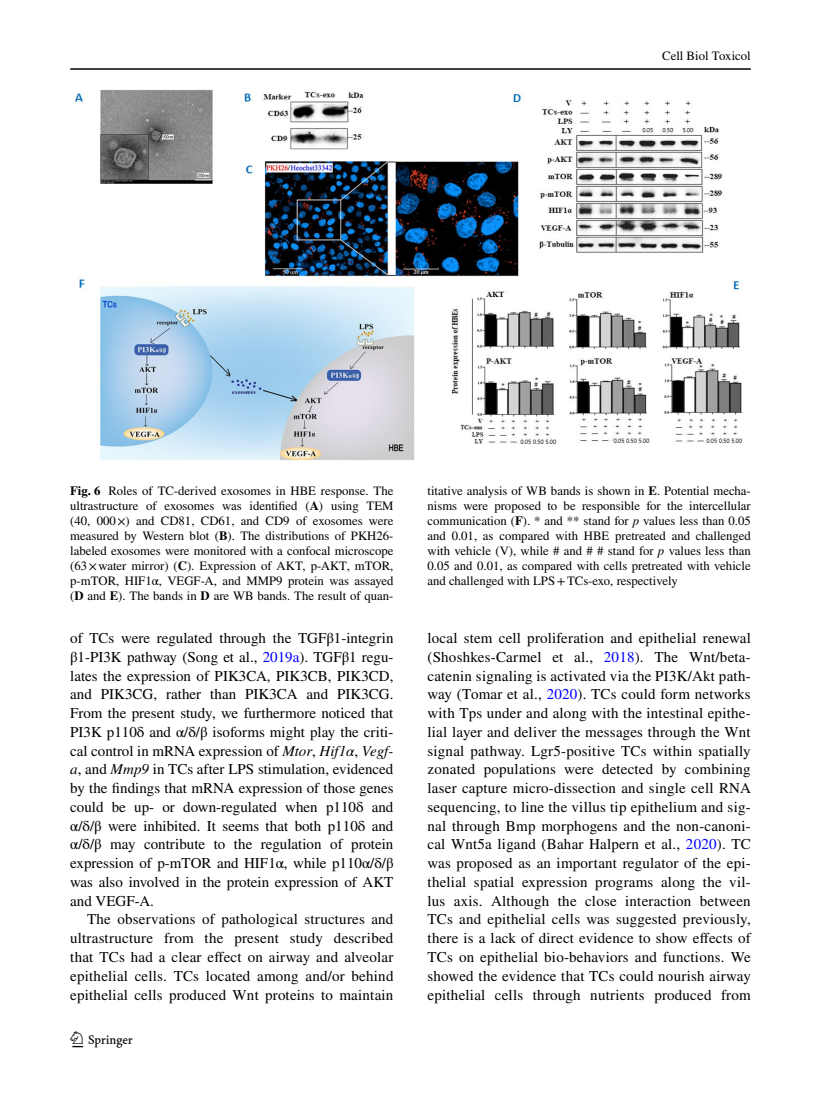
<style>
.page{position:relative;width:821px;height:1106px;background:#fff}
.page>*{position:absolute;margin:0;border:0;box-sizing:border-box;transform-origin:0 0}
.t1{font:22.5px "Springnew Regular 2";color:#000}
.t2{font:15px/18.8px "STIX";letter-spacing:.015em;color:#000;text-align:justify}
.t3{font:12.75px/15px "STIX";color:#000;text-align:justify}
.s1{font-weight:700}
.s2{font-style:italic}
.s3{color:#00f}
</style>
<div class="page">
<hr style="left:70px;top:68px;width:680px;height:2px;background:#000">
<img style="left:74px;top:89px;width:669px;height:371px">
<p class="t3" style="left:662px;top:49px;width:90px">Cell Biol Toxicol</p>
<p class="t3" style="left:70px;top:484px;width:325px"><span class="s1">Fig. 6</span> Roles of TC-derived exosomes in HBE response. The ultrastructure of exosomes was identified (<span class="s1">A</span>) using TEM (40, 000×) and CD81, CD61, and CD9 of exosomes were measured by Western blot (<span class="s1">B</span>). The distributions of PKH26- labeled exosomes were monitored with a confocal microscope (63×water mirror) (<span class="s1">C</span>). Expression of AKT, p-AKT, mTOR, p-mTOR, HIF1α, VEGF-A, and MMP9 protein was assayed (<span class="s1">D</span> and <span class="s1">E</span>). The bands in <span class="s1">D</span> are WB bands. The result of quan-</p>
<p class="t3" style="left:427px;top:484px;width:325px">titative analysis of WB bands is shown in <span class="s1">E</span>. Potential mecha&shy;nisms were proposed to be responsible for the intercellular communication (<span class="s1">F</span>). * and ** stand for <span class="s2">p</span> values less than 0.05 and 0.01, as compared with HBE pretreated and challenged with vehicle (V), while # and # # stand for <span class="s2">p</span> values less than 0.05 and 0.01, as compared with cells pretreated with vehicle and challenged with LPS+TCs-exo, respectively</p>
<p class="t2" style="left:70px;top:629px;width:325px">of TCs were regulated through the TGFβ1-integrin β1-PI3K pathway (Song et al., <span class="s3">2019a</span>). TGFβ1 regu&shy;lates the expression of PIK3CA, PIK3CB, PIK3CD, and PIK3CG, rather than PIK3CA and PIK3CG.<br>From the present study, we furthermore noticed that PI3K p110δ and α/δ/β isoforms might play the criti&shy;cal control in mRNA expression of <span class="s2">Mtor</span>, <span class="s2">Hif1α</span>, <span class="s2">Vegf&shy;a</span>, and <span class="s2">Mmp9</span> in TCs after LPS stimulation, evidenced by the findings that mRNA expression of those genes could be up- or down-regulated when p110δ and α/δ/β were inhibited. It seems that both p110δ and α/δ/β may contribute to the regulation of protein expression of p-mTOR and HIF1α, while p110α/δ/β was also involved in the protein expression of AKT and VEGF-A.</p>
<p class="t2" style="left:70px;top:911px;width:325px;text-indent:17px">The observations of pathological structures and ultrastructure from the present study described that TCs had a clear effect on airway and alveolar epithelial cells. TCs located among and/or behind epithelial cells produced Wnt proteins to maintain</p>
<h1 class="t1" style="left:72px;top:1031px;width:62px">1 3</h1>
<p class="t2" style="left:427px;top:629px;width:325px">local stem cell proliferation and epithelial renewal (Shoshkes-Carmel et al., <span class="s3">2018</span>). The Wnt/beta&shy;catenin signaling is activated via the PI3K/Akt path&shy;way (Tomar et al., <span class="s3">2020</span>). TCs could form networks with Tps under and along with the intestinal epithe&shy;lial layer and deliver the messages through the Wnt signal pathway. Lgr5-positive TCs within spatially zonated populations were detected by combining laser capture micro-dissection and single cell RNA sequencing, to line the villus tip epithelium and sig&shy;nal through Bmp morphogens and the non-canoni&shy;cal Wnt5a ligand (Bahar Halpern et al., <span class="s3">2020</span>). TC was proposed as an important regulator of the epi&shy;thelial spatial expression programs along the vil&shy;lus axis. Although the close interaction between TCs and epithelial cells was suggested previously, there is a lack of direct evidence to show effects of TCs on epithelial bio-behaviors and functions. We showed the evidence that TCs could nourish airway epithelial cells through nutrients produced from</p>
</div>
